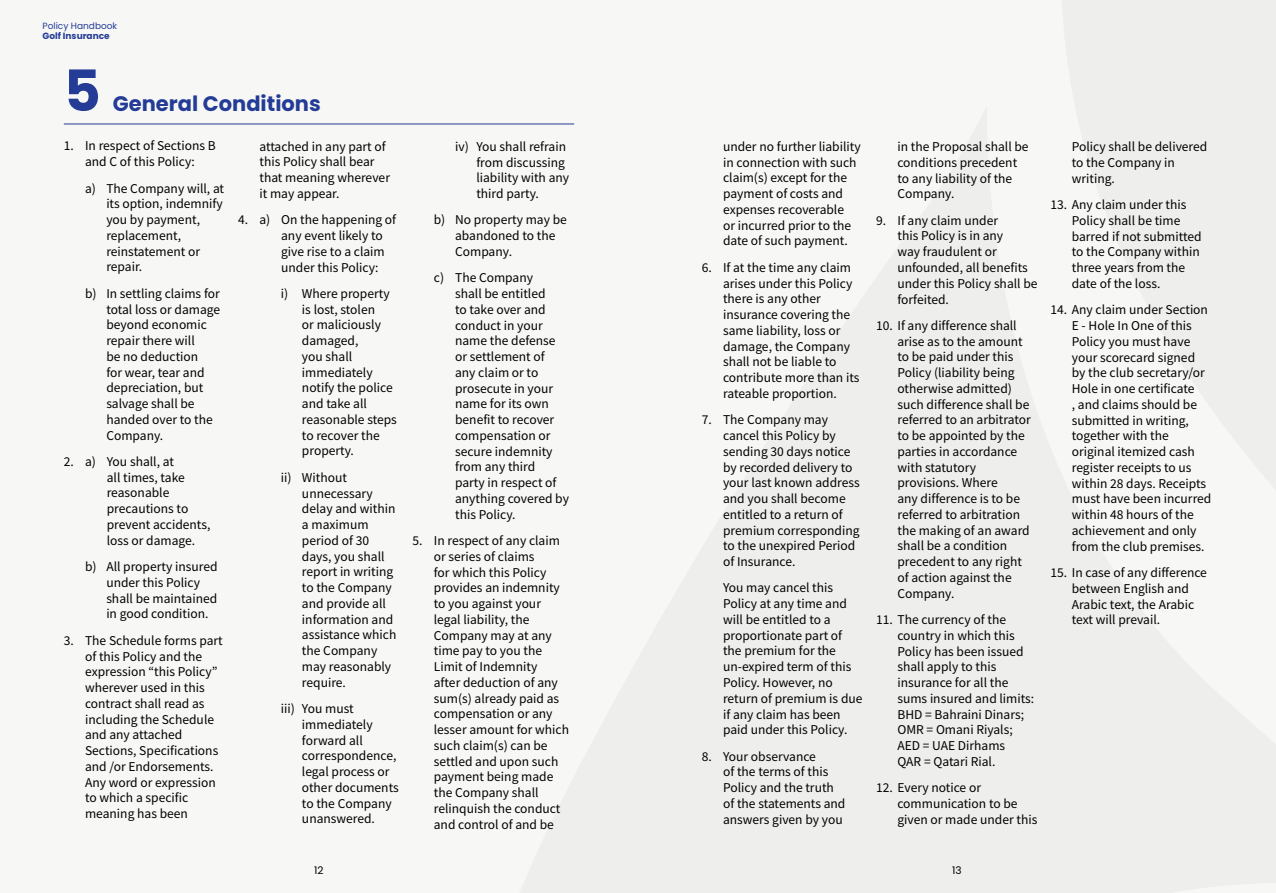
<style>
.page{position:relative;width:1276px;height:893px;background:#f7f8f6}
.page>*{position:absolute;margin:0;border:0;box-sizing:border-box;transform-origin:0 0}
.t1{font:700 56.85px "Poppins";color:#243c96}
.t2{font:700 21px "Poppins";color:#243c96}
.t3{font:13.5px/15.8px "Source Sans Pro";color:#000}
.t4{font:10.5px "Poppins";color:#000}
.t5{font:9px "Poppins";color:#243c96}
.t6{font:700 9px "Poppins";color:#243c96}
</style>
<div class="page">
<hr style="left:64px;top:124px;width:510px;height:1px;background:#243c96">
<p class="t5" style="left:43px;top:20px;width:76px">Policy Handbook</p>
<p class="t6" style="left:43px;top:31px;width:69px">Golf Insurance</p>
<h1 class="t1" style="left:64px;top:58px;width:38px">5</h1>
<h2 class="t2" style="left:113px;top:91px;width:209px">General Conditions</h2>
<p class="t3" style="left:64px;top:138px;width:154px;text-align:center">1. In respect of Sections B and C of this Policy:</p>
<p class="t3" style="left:106px;top:180px;width:119px;text-indent:-21px">a) The Company will, at its option, indemnify you by payment, replacement, reinstatement or repair.</p>
<p class="t3" style="left:106px;top:285px;width:115px;text-indent:-21px">b) In settling claims for total loss or damage beyond economic repair there will<br>be no deduction<br>for wear, tear and depreciation, but salvage shall be handed over to the<br>Company.</p>
<p class="t3" style="left:107px;top:453px;width:105px;text-indent:-43px">2. a) You shall, at<br>all times, take reasonable precautions to prevent accidents, loss or damage.</p>
<p class="t3" style="left:106px;top:559px;width:113px;text-indent:-21px">b) All property insured under this Policy shall be maintained in good condition.</p>
<p class="t3" style="left:85px;top:632px;width:139px;text-indent:-21px">3. The Schedule forms part of this Policy and the expression “this Policy” wherever used in this contract shall read as including the Schedule and any attached<br>Sections, Specifications and /or Endorsements.<br>Any word or expression to which a specific meaning has been</p>
<p class="t3" style="left:259px;top:138px;width:132px">attached in any part of this Policy shall bear that meaning wherever it may appear.</p>
<p class="t3" style="left:281px;top:212px;width:117px;text-indent:-43px">4. a) On the happening of any event likely to give rise to a claim under this Policy:</p>
<p class="t3" style="left:302px;top:285px;width:96px;text-indent:-21px">i) Where property is lost, stolen<br>or maliciously damaged,<br>you shall immediately notify the police and take all reasonable steps to recover the property.</p>
<p class="t3" style="left:302px;top:469px;width:96px;text-indent:-21px">ii) Without unnecessary delay and within a maximum period of 30 days, you shall report in writing to the Company and provide all information and assistance which the Company may reasonably require.</p>
<p class="t3" style="left:302px;top:701px;width:98px;text-indent:-21px">iii) You must immediately forward all correspondence, legal process or other documents to the Company unanswered.</p>
<p class="t3" style="left:476px;top:138px;width:94px;text-indent:-21px">iv) You shall refrain from discussing liability with any third party.</p>
<p class="t3" style="left:455px;top:212px;width:113px;text-indent:-21px">b) No property may be abandoned to the<br>Company.</p>
<p class="t3" style="left:455px;top:270px;width:115px;text-indent:-21px">c) The Company<br>shall be entitled<br>to take over and conduct in your name the defense or settlement of<br>any claim or to prosecute in your name for its own benefit to recover compensation or secure indemnity from any third<br>party in respect of anything covered by this Policy.</p>
<p class="t3" style="left:434px;top:533px;width:137px;text-indent:-21px">5. In respect of any claim or series of claims<br>for which this Policy provides an indemnity to you against your legal liability, the<br>Company may at any time pay to you the<br>Limit of Indemnity<br>after deduction of any sum(s) already paid as compensation or any lesser amount for which such claim(s) can be settled and upon such payment being made the Company shall relinquish the conduct and control of and be</p>
<p class="t3" style="left:723px;top:138px;width:139px">under no further liability in connection with such claim(s) except for the payment of costs and expenses recoverable<br>or incurred prior to the date of such payment.</p>
<p class="t3" style="left:723px;top:259px;width:138px;text-indent:-21px">6. If at the time any claim arises under this Policy there is any other insurance covering the same liability, loss or damage, the Company shall not be liable to contribute more than its rateable proportion.</p>
<p class="t3" style="left:723px;top:412px;width:138px;text-indent:-21px">7. The Company may cancel this Policy by sending 30 days notice by recorded delivery to your last known address and you shall become entitled to a return of premium corresponding to the unexpired Period of Insurance.</p>
<p class="t3" style="left:723px;top:580px;width:141px">You may cancel this<br>Policy at any time and will be entitled to a proportionate part of the premium for the un-expired term of this<br>Policy. However, no return of premium is due if any claim has been paid under this Policy.</p>
<p class="t3" style="left:723px;top:748px;width:124px;text-indent:-21px">8. Your observance<br>of the terms of this<br>Policy and the truth of the statements and answers given by you</p>
<p class="t3" style="left:897px;top:139px;width:133px">in the Proposal shall be conditions precedent to any liability of the<br>Company.</p>
<p class="t3" style="left:897px;top:212px;width:142px;text-indent:-21px">9. If any claim under<br>this Policy is in any<br>way fraudulent or unfounded, all benefits under this Policy shall be forfeited.</p>
<p class="t3" style="left:897px;top:317px;width:135px;text-indent:-21px">10. If any difference shall arise as to the amount to be paid under this<br>Policy (liability being otherwise admitted) such difference shall be referred to an arbitrator to be appointed by the parties in accordance with statutory provisions. Where<br>any difference is to be referred to arbitration the making of an award shall be a condition precedent to any right of action against the<br>Company.</p>
<p class="t3" style="left:897px;top:612px;width:138px;text-indent:-21px">11. The currency of the country in which this<br>Policy has been issued shall apply to this insurance for all the sums insured and limits:<br>BHD = Bahraini Dinars;<br>OMR = Omani Riyals;<br>AED = UAE Dirhams<br>QAR = Qatari Rial.</p>
<p class="t3" style="left:897px;top:780px;width:141px;text-indent:-21px">12. Every notice or communication to be given or made under this</p>
<p class="t3" style="left:1071px;top:139px;width:137px">Policy shall be delivered to the Company in writing.</p>
<p class="t3" style="left:1071px;top:197px;width:131px;text-indent:-21px">13. Any claim under this<br>Policy shall be time barred if not submitted to the Company within three years from the date of the loss.</p>
<p class="t3" style="left:1071px;top:302px;width:141px;text-indent:-21px">14. Any claim under Section<br>E - Hole In One of this<br>Policy you must have your scorecard signed by the club secretary/or<br>Hole in one certificate<br>, and claims should be submitted in writing, together with the original itemized cash register receipts to us within 28 days. Receipts must have been incurred within 48 hours of the achievement and only from the club premises.</p>
<p class="t3" style="left:1071px;top:565px;width:137px;text-indent:-21px">15. In case of any difference between English and<br>Arabic text, the Arabic text will prevail.</p>
<p class="t4" style="left:314px;top:864px;width:11px">12</p>
<p class="t4" style="left:952px;top:864px;width:11px">13</p>
</div>
